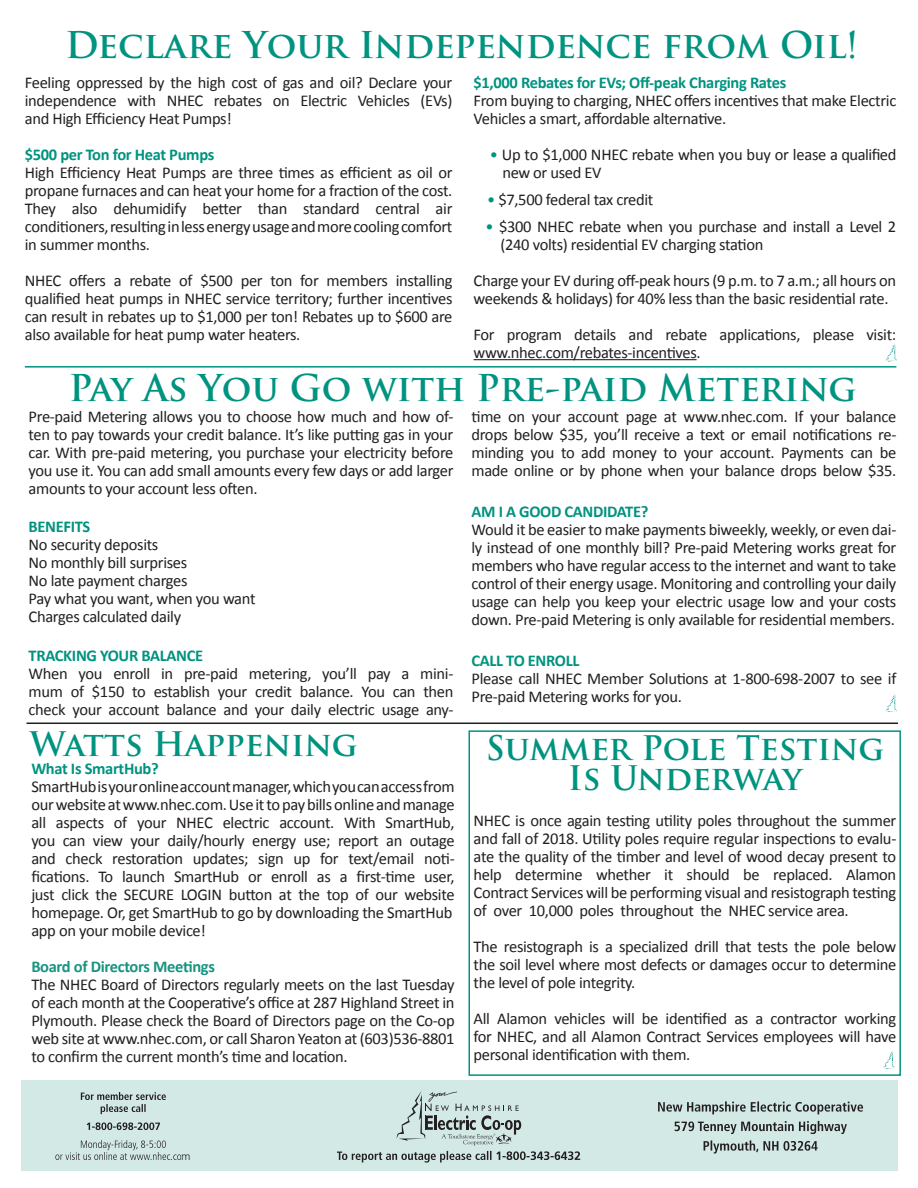
<style>
.page{position:relative;width:918px;height:1188px;background:#fff}
.page>*{position:absolute;margin:0;border:0;box-sizing:border-box;transform-origin:0 0}
.t1{font:700 36px "Trajan Pro";color:#009380}
.t2{font:700 33px/30px "Trajan Pro";color:#009380;text-align:center}
.Body{font:16.5px/18px "Calibri";letter-spacing:-.02em;color:#231f20;text-align:justify}
.Body-2{font:700 16.5px "Calibri";letter-spacing:-.02em;color:#009380}
.t3{font:300 12px "Calibri";color:#231f20}
.s1{color:#009380}
.s2{font-weight:700;color:#18947f}
</style>
<div class="page">
<div style="left:21px;top:1080px;width:876px;height:90px;background:#d3e9e5"></div>
<svg style="left:55px;top:1140px;width:126px;height:20px"></svg>
<svg style="left:87px;top:1122px;width:73px;height:8px"></svg>
<svg style="left:81px;top:1092px;width:85px;height:22px"></svg>
<svg style="left:337px;top:1091px;width:243px;height:72px"></svg>
<svg style="left:704px;top:1140px;width:114px;height:14px"></svg>
<svg style="left:675px;top:1121px;width:172px;height:13px"></svg>
<svg style="left:658px;top:1101px;width:205px;height:13px"></svg>
<div style="left:469px;top:730px;width:432px;height:346px;border:2px solid #009380"></div>
<hr style="left:474px;top:359px;width:223px;height:1px;background:#231f20">
<svg style="left:886px;top:343px;width:10px;height:19px"></svg>
<svg style="left:884px;top:1051px;width:10px;height:18px"></svg>
<hr style="left:27px;top:723px;width:871px;height:1px;background:#231f20">
<svg style="left:886px;top:694px;width:10px;height:18px"></svg>
<hr style="left:25px;top:366px;width:871px;height:2px;background:#009380">
<p class="t1" style="left:65px;top:23px;width:794px">Declare Your Independence from Oil!</p>
<p class="Body" style="left:25px;top:72px;width:429px">Feeling oppressed by the high cost of gas and oil? Declare your independence with NHEC rebates on Electric Vehicles (EVs) and High Efficiency Heat Pumps!</p>
<p class="Body-2" style="left:25px;top:144px;width:191px">$500 per Ton for Heat Pumps</p>
<p class="Body" style="left:25px;top:162px;width:429px">High Efficiency Heat Pumps are three times as efficient as oil or propane furnaces and can heat your home for a fraction of the cost.</p>
<p class="Body" style="left:25px;top:198px;width:429px">They also dehumidify better than standard central air conditioners, resulting in less energy usage and more cooling comfort in summer months.</p>
<p class="Body" style="left:25px;top:270px;width:429px">NHEC offers a rebate of $500 per ton for members installing qualified heat pumps in NHEC service territory; further incentives can result in rebates up to $1,000 per ton! Rebates up to $600 are also available for heat pump water heaters.</p>
<p class="Body-2" style="left:474px;top:72px;width:314px">$1,000 Rebates for EVs; Off-peak Charging Rates</p>
<p class="Body" style="left:474px;top:91px;width:424px">From buying to charging, NHEC offers incentives that make Electric<br>Vehicles a smart, affordable alternative.</p>
<p class="Body" style="left:503px;top:145px;width:395px;text-indent:-13px"><span class="s1">•</span> Up to $1,000 NHEC rebate when you buy or lease a qualified new or used EV</p>
<p class="Body" style="left:487px;top:190px;width:168px"><span class="s1">•</span> $7,500 federal tax credit</p>
<p class="Body" style="left:501px;top:217px;width:397px;text-indent:-15px"><span class="s1">•</span> $300 NHEC rebate when you purchase and install a Level 2 (240 volts) residential EV charging station</p>
<p class="Body" style="left:474px;top:271px;width:424px">Charge your EV during off-peak hours (9 p.m. to 7 a.m.; all hours on weekends &amp; holidays) for 40% less than the basic residential rate.</p>
<p class="Body" style="left:474px;top:325px;width:424px">For program details and rebate applications, please visit: www.nhec.com/rebates-incentives.</p>
<p class="t1" style="left:69px;top:366px;width:790px">Pay As You Go with Pre-paid Metering</p>
<p class="Body" style="left:29px;top:406px;width:426px">Pre-paid Metering allows you to choose how much and how of&shy;ten to pay towards your credit balance. It’s like putting gas in your car. With pre-paid metering, you purchase your electricity before you use it. You can add small amounts every few days or add larger amounts to your account less often.</p>
<p class="Body-2" style="left:29px;top:517px;width:63px">BENEFITS</p>
<p class="Body" style="left:29px;top:535px;width:131px">No security deposits</p>
<p class="Body" style="left:29px;top:553px;width:160px">No monthly bill surprises</p>
<p class="Body" style="left:29px;top:571px;width:160px">No late payment charges</p>
<p class="Body" style="left:29px;top:589px;width:228px">Pay what you want, when you want</p>
<p class="Body" style="left:29px;top:607px;width:154px">Charges calculated daily</p>
<p class="Body-2" style="left:29px;top:645px;width:176px">TRACKING YOUR BALANCE</p>
<p class="Body" style="left:29px;top:664px;width:426px">When you enroll in pre-paid metering, you’ll pay a mini&shy;mum of $150 to establish your credit balance. You can then check your account balance and your daily electric usage any-</p>
<p class="t2" style="left:30px;top:729px;width:329px">Watts Happening</p>
<p class="Body-2" style="left:31px;top:758px;width:129px">What Is SmartHub?</p>
<p class="Body" style="left:31px;top:777px;width:425px">SmartHub is your online account manager, which you can access from our website at www.nhec.com. Use it to pay bills online and manage all aspects of your NHEC electric account. With SmartHub, you can view your daily/hourly energy use; report an outage and check restoration updates; sign up for text/email noti&shy;fications. To launch SmartHub or enroll as a first-time user, just click the SECURE LOGIN button at the top of our website homepage. Or, get SmartHub to go by downloading the SmartHub</p>
<p class="Body" style="left:31px;top:921px;width:176px">app on your mobile device!</p>
<p class="Body" style="left:31px;top:957px;width:425px;text-align:left"><span class="s2">Board of Directors Meetings<br></span>The NHEC Board of Directors regularly meets on the last Tuesday of each month at the Cooperative’s office at 287 Highland Street in Plymouth. Please check the Board of Directors page on the Co-op web site at www.nhec.com, or call Sharon Yeaton at (603)536-8801 to confirm the current month’s time and location.</p>
<p class="Body" style="left:472px;top:406px;width:426px">time on your account page at www.nhec.com. If your balance drops below $35, you’ll receive a text or email notifications re&shy;minding you to add money to your account. Payments can be made online or by phone when your balance drops below $35.</p>
<p class="Body-2" style="left:472px;top:501px;width:179px">AM I A GOOD CANDIDATE?</p>
<p class="Body" style="left:472px;top:520px;width:426px">Would it be easier to make payments biweekly, weekly, or even dai&shy;ly instead of one monthly bill? Pre-paid Metering works great for members who have regular access to the internet and want to take control of their energy usage. Monitoring and controlling your daily usage can help you keep your electric usage low and your costs down. Pre-paid Metering is only available for residential members.</p>
<p class="Body-2" style="left:472px;top:651px;width:109px">CALL TO ENROLL</p>
<p class="Body" style="left:472px;top:669px;width:426px">Please call NHEC Member Solutions at 1-800-698-2007 to see if<br>Pre-paid Metering works for you.</p>
<p class="t2" style="left:486px;top:734px;width:400px">Summer Pole Testing<br>Is Underway</p>
<p class="Body" style="left:474px;top:811px;width:424px">NHEC is once again testing utility poles throughout the summer and fall of 2018. Utility poles require regular inspections to evalu&shy;ate the quality of the timber and level of wood decay present to help determine whether it should be replaced. Alamon Contract Services will be performing visual and resistograph testing of over 10,000 poles throughout the NHEC service area.</p>
<p class="Body" style="left:474px;top:937px;width:424px">The resistograph is a specialized drill that tests the pole below the soil level where most defects or damages occur to determine the level of pole integrity.</p>
<p class="Body" style="left:474px;top:1009px;width:424px">All Alamon vehicles will be identified as a contractor working for NHEC, and all Alamon Contract Services employees will have personal identification with them.</p>
<p class="t3" style="left:181px;top:1149px;width:11px">m</p>
</div>
